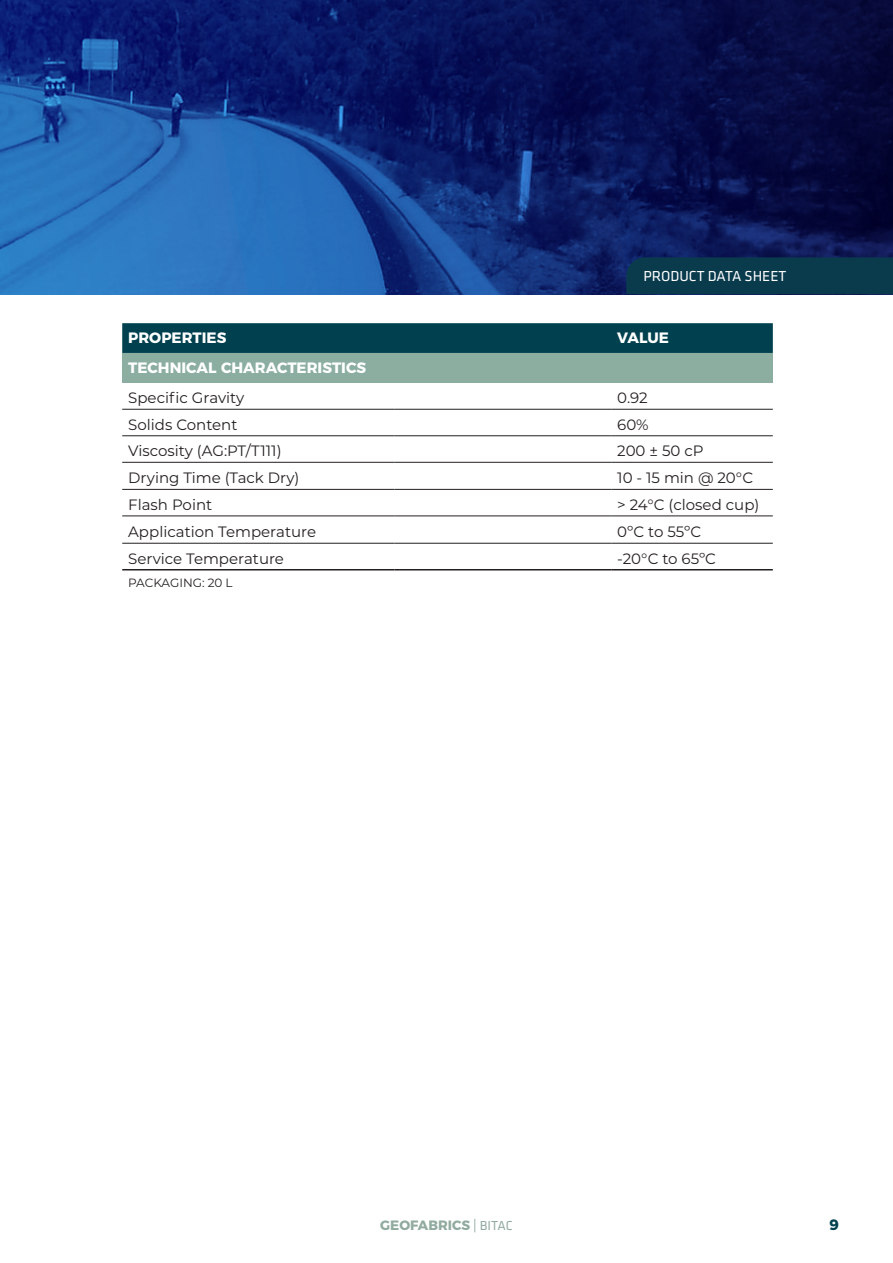
<style>
.page{position:relative;width:893px;height:1263px;background:#fff}
.page>*{position:absolute;margin:0;border:0;box-sizing:border-box;transform-origin:0 0}
.t1{font:15px "Montserrat";color:#231f20}
.t2{font:700 15px "Montserrat";color:#fff}
.t3{font:15px "Klavika";color:#fff}
.t4{font:700 15px "Montserrat";color:#01414f}
.t5{font:700 13.5px "Montserrat";color:#91ab9f}
.t6{font:12px "Montserrat";letter-spacing:-.005em;color:#231f20}
.s1{font-family:"Minion Pro";font-weight:400}
.s2{font-family:"Klavika";font-weight:400}
</style>
<div class="page">
<svg style="left:0;top:0;width:893px;height:294px;background:#123075"></svg>
<div style="left:122px;top:323px;width:651px;height:30px;background:#01414f"></div>
<div style="left:122px;top:353px;width:651px;height:30px;background:#8baea1"></div>
<hr style="left:122px;top:409px;width:272px;height:1px;background:#231f20">
<hr style="left:394px;top:409px;width:217px;height:1px;background:#231f20">
<hr style="left:611px;top:409px;width:162px;height:1px;background:#231f20">
<hr style="left:122px;top:435px;width:272px;height:1px;background:#231f20">
<hr style="left:394px;top:435px;width:217px;height:1px;background:#231f20">
<hr style="left:611px;top:435px;width:162px;height:1px;background:#231f20">
<hr style="left:122px;top:462px;width:272px;height:1px;background:#231f20">
<hr style="left:394px;top:462px;width:217px;height:1px;background:#231f20">
<hr style="left:611px;top:462px;width:162px;height:1px;background:#231f20">
<hr style="left:122px;top:489px;width:272px;height:1px;background:#231f20">
<hr style="left:394px;top:489px;width:217px;height:1px;background:#231f20">
<hr style="left:611px;top:489px;width:162px;height:1px;background:#231f20">
<hr style="left:122px;top:516px;width:272px;height:1px;background:#231f20">
<hr style="left:394px;top:516px;width:217px;height:1px;background:#231f20">
<hr style="left:611px;top:516px;width:162px;height:1px;background:#231f20">
<hr style="left:122px;top:543px;width:272px;height:1px;background:#231f20">
<hr style="left:394px;top:543px;width:217px;height:1px;background:#231f20">
<hr style="left:611px;top:543px;width:162px;height:1px;background:#231f20">
<hr style="left:122px;top:569px;width:272px;height:1px;background:#231f20">
<hr style="left:394px;top:569px;width:217px;height:1px;background:#231f20">
<hr style="left:611px;top:569px;width:162px;height:1px;background:#231f20">
<div style="left:626px;top:257px;width:267px;height:37px;background:#093b4d"></div>
<p class="t3" style="left:644px;top:268px;width:144px">PRODUCT DATA SHEET</p>
<p class="t2" style="left:128px;top:326px;width:100px">PROPERTIES</p>
<p class="t2" style="left:617px;top:326px;width:53px">VALUE</p>
<p class="t2" style="left:128px;top:355px;width:239px">TECHNICAL CHARACTERISTICS</p>
<p class="t1" style="left:128px;top:388px;width:118px">Specific Gravity</p>
<p class="t1" style="left:617px;top:388px;width:32px">0.92</p>
<p class="t1" style="left:128px;top:414px;width:111px">Solids Content</p>
<p class="t1" style="left:617px;top:414px;width:33px">60%</p>
<p class="t1" style="left:128px;top:441px;width:155px">Viscosity (AG:PT/T111)</p>
<p class="t1" style="left:617px;top:441px;width:88px">200 ± 50 cP</p>
<p class="t1" style="left:128px;top:467px;width:173px">Drying Time (Tack Dry)</p>
<p class="t1" style="left:617px;top:467px;width:137px">10 - 15 min @ 20°C</p>
<p class="t1" style="left:128px;top:494px;width:86px">Flash Point</p>
<p class="t1" style="left:617px;top:494px;width:144px">&gt; 24°C (closed cup)</p>
<p class="t1" style="left:128px;top:521px;width:189px">Application Temperature</p>
<p class="t1" style="left:617px;top:521px;width:85px">0ºC to 55ºC</p>
<p class="t1" style="left:128px;top:548px;width:157px">Service Temperature</p>
<p class="t1" style="left:617px;top:548px;width:100px">-20°C to 65ºC</p>
<p class="t6" style="left:128px;top:575px;width:106px">PACKAGING: 20 L</p>
<p class="t5" style="left:380px;top:1214px;width:134px">GEOFABRICS <span class="s1">|</span> <span class="s2">BITAC</span></p>
<p class="t4" style="left:829px;top:1213px;width:11px">9</p>
</div>
